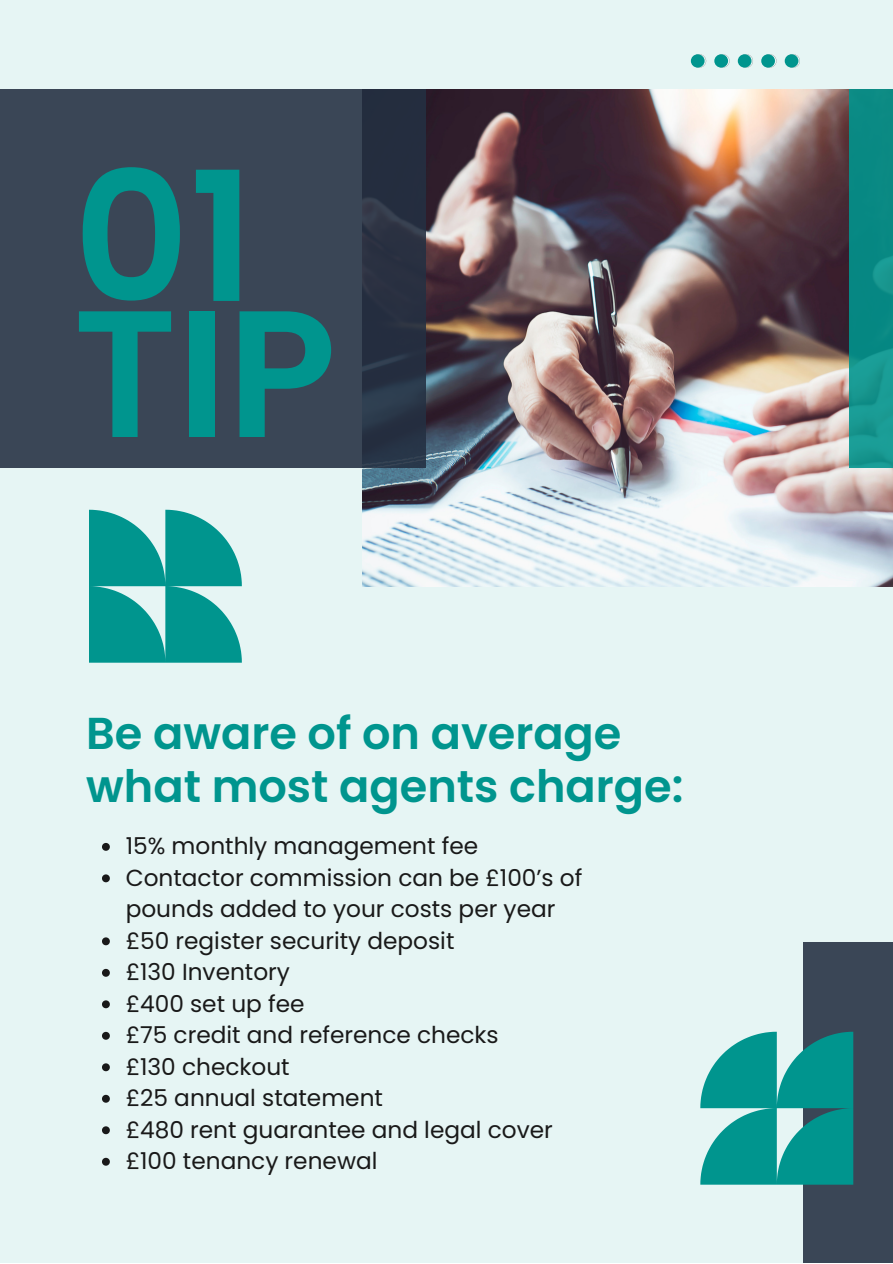
<style>
.page{position:relative;width:893px;height:1264px;background:#fff}
.page>*{position:absolute;margin:0;border:0;box-sizing:border-box;transform-origin:0 0}
.t1{font:600 180px/136.1px "Poppins";color:#00958e}
.t2{font:600 44.7px/52.8px "Poppins";color:#00958e}
.t3{font:23.25px/31.5px "Poppins";color:#191919}
</style>
<div class="page">
<div style="left:0;top:0;width:892px;height:1262px;background:#e6f5f4"></div>
<img style="left:362px;top:89px;width:530px;height:497px">
<svg style="left:0;top:89px;width:425px;height:379px;background:#374253"></svg>
<div style="left:803px;top:942px;width:89px;height:320px;background:#3a4656"></div>
<div style="left:849px;top:89px;width:43px;height:379px;background:linear-gradient(to bottom,#05857f,#169791)"></div>
<svg style="left:700px;top:1031px;width:153px;height:153px"></svg>
<svg style="left:89px;top:510px;width:153px;height:152px"></svg>
<svg style="left:690px;top:54px;width:109px;height:14px"></svg>
<svg style="left:102px;top:843px;width:8px;height:7px"></svg>
<svg style="left:102px;top:874px;width:8px;height:8px"></svg>
<svg style="left:102px;top:937px;width:8px;height:8px"></svg>
<svg style="left:102px;top:968px;width:8px;height:8px"></svg>
<svg style="left:102px;top:1000px;width:8px;height:8px"></svg>
<svg style="left:102px;top:1031px;width:8px;height:8px"></svg>
<svg style="left:102px;top:1063px;width:8px;height:8px"></svg>
<svg style="left:102px;top:1094px;width:8px;height:8px"></svg>
<svg style="left:102px;top:1126px;width:8px;height:8px"></svg>
<svg style="left:102px;top:1157px;width:8px;height:8px"></svg>
<h1 class="t1" style="left:73px;top:170px;width:265px">01<br>TIP</h1>
<h2 class="t2" style="left:86px;top:707px;width:598px">Be aware of on average what most agents charge:</h2>
<p class="t3" style="left:126px;top:830px;width:458px">15% monthly management fee<br>Contactor commission can be £100’s of pounds added to your costs per year £50 register security deposit<br>£130 Inventory<br>£400 set up fee<br>£75 credit and reference checks<br>£130 checkout<br>£25 annual statement<br>£480 rent guarantee and legal cover £100 tenancy renewal</p>
</div>
